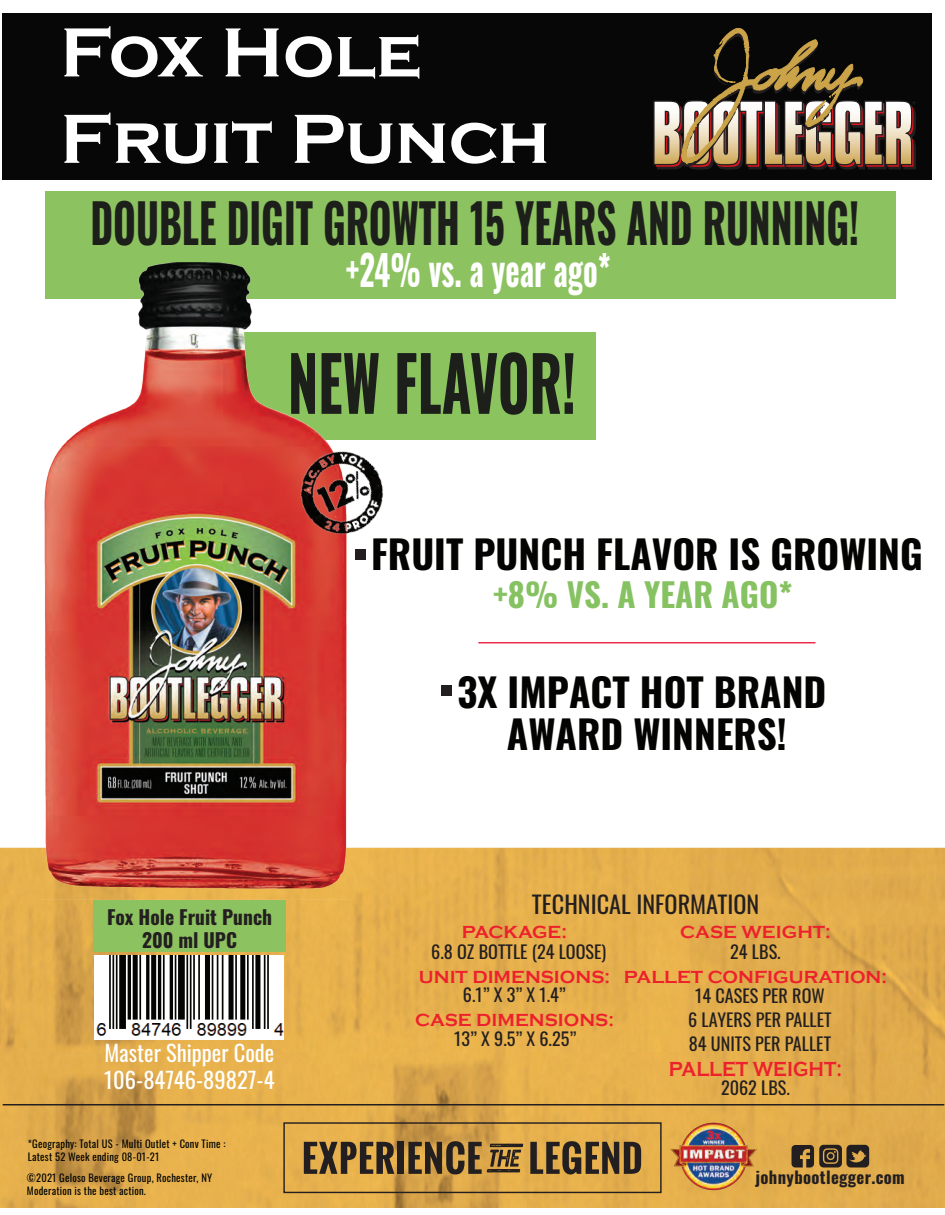
<style>
.page{position:relative;width:945px;height:1215px;background:#fff}
.page>*{position:absolute;margin:0;border:0;box-sizing:border-box;transform-origin:0 0}
.t1{font:700 75px "Oswald";color:#1d1f1b;scale:.72 1}
.t2{font:700 72px/86.4px "Copperplate Gothic";color:#fff}
.t3{font:700 54px "Oswald";color:#1d1f1b;scale:.72 1}
.t4{font:700 42px "Oswald";color:#fff;scale:.72 1}
.t5{font:700 39px/42px "Oswald";color:#040503;text-align:center}
.t6{font:700 33px "Oswald";color:#86c262}
.t7{font:24px "Oswald";color:#231f20}
.t8{font:22.5px/27px "Oswald";color:#fff}
.t9{font:700 21px "Copperplate Gothic";color:#ed212d;scale:.87 1}
.t10{font:700 19.5px/23.4px "Oswald";color:#231f20;text-align:center}
.t11{font:18px/23.5px "Oswald";color:#231f20;text-align:center}
.t12{font:700 18px "Copperplate Gothic";color:#ed212d}
.t13{font:700 18px "Copperplate Gothic";letter-spacing:-.03em;color:#ed212d}
.t14{font:700 16.65px "Oswald";letter-spacing:.02em;color:#231f20}
.t15{font:10.5px/12.6px "Oswald";letter-spacing:.02em;color:#040503}
</style>
<div class="page">
<div style="left:2px;top:14px;width:930px;height:166px;background:#060706"></div>
<img style="left:0;top:847px;width:945px;height:361px">
<svg style="left:792px;top:1145px;width:77px;height:23px"></svg>
<svg style="left:304px;top:1142px;width:90px;height:32px"></svg>
<div style="left:397px;top:1142px;width:7px;height:32px;background:#231f20"></div>
<svg style="left:530px;top:1141px;width:111px;height:33px"></svg>
<svg style="left:408px;top:1141px;width:115px;height:33px"></svg>
<div style="left:283px;top:1122px;width:379px;height:71px;border:1px solid #231f20"></div>
<div style="left:46px;top:191px;width:850px;height:108px;background:#8cc25f"></div>
<div style="left:93px;top:900px;width:193px;height:52px;background:#8cc25f"></div>
<img style="left:94px;top:956px;width:190px;height:83px">
<div style="left:199px;top:332px;width:397px;height:107px;background:#8bc35f"></div>
<svg style="left:653px;top:28px;width:263px;height:142px"></svg>
<hr style="left:478px;top:642px;width:338px;height:2px;background:#ed2b4e">
<hr style="left:3px;top:1104px;width:941px;height:2px;background:#231f20">
<img style="left:39px;top:262px;width:313px;height:638px">
<img style="left:286px;top:436px;width:113px;height:113px">
<img style="left:669px;top:1120px;width:91px;height:73px">
<div style="left:355px;top:549px;width:11px;height:10px;background:#231f20"></div>
<div style="left:441px;top:685px;width:10px;height:11px;background:#231f20"></div>
<h2 class="t2" style="left:60px;top:10px;width:491px">Fox Hole<br>Fruit Punch</h2>
<h3 class="t3" style="left:90px;top:195px;width:1069px">DOUBLE DIGIT GROWTH 15 YEARS AND RUNNING!</h3>
<h3 class="t4" style="left:346px;top:248px;width:369px">+24% vs. a year ago*</h3>
<h1 class="t1" style="left:288px;top:344px;width:402px">NEW FLAVOR!</h1>
<h3 class="t5" style="left:371px;top:535px;width:553px">FRUIT PUNCH FLAVOR IS GROWING</h3>
<h3 class="t6" style="left:493px;top:577px;width:301px">+8% VS. A YEAR AGO*</h3>
<h3 class="t10" style="left:107px;top:906px;width:167px">Fox Hole Fruit Punch<br>200 ml UPC</h3>
<h3 class="t8" style="left:104px;top:1037px;width:172px">Master Shipper Code<br>106-84746-89827-4</h3>
<p class="t15" style="left:28px;top:1137px;width:199px">*Geography: Total US - Multi Outlet + Conv Time :<br>Latest 52 Week ending 08-01-21</p>
<h3 class="t5" style="left:458px;top:673px;width:370px">3X IMPACT HOT BRAND<br>AWARD WINNERS!</h3>
<h3 class="t7" style="left:532px;top:882px;width:229px">TECHNICAL INFORMATION</h3>
<h3 class="t11" style="left:730px;top:938px;width:52px">24 LBS.</h3>
<h3 class="t13" style="left:462px;top:922px;width:107px">PACKAGE:</h3>
<h3 class="t12" style="left:419px;top:967px;width:193px">UNIT DIMENSIONS:</h3>
<h3 class="t12" style="left:415px;top:1010px;width:200px">CASE DIMENSIONS:</h3>
<h3 class="t12" style="left:680px;top:922px;width:152px">CASE WEIGHT:</h3>
<h3 class="t12" style="left:624px;top:967px;width:265px">PALLET CONFIGURATION:</h3>
<h3 class="t11" style="left:431px;top:938px;width:176px">6.8 OZ BOTTLE (24 LOOSE)</h3>
<h3 class="t11" style="left:463px;top:981px;width:104px">6.1” X 3” X 1.4”</h3>
<h3 class="t11" style="left:454px;top:1025px;width:124px">13” X 9.5” X 6.25”</h3>
<h3 class="t11" style="left:688px;top:983px;width:145px">14 CASES PER ROW<br>6 LAYERS PER PALLET<br>84 UNITS PER PALLET</h3>
<h3 class="t9" style="left:669px;top:1058px;width:200px">PALLET WEIGHT:</h3>
<h3 class="t11" style="left:721px;top:1074px;width:70px">2062 LBS.</h3>
<p class="t15" style="left:27px;top:1171px;width:187px">©2021 Geloso Beverage Group, Rochester, NY<br>Moderation is the best action.</p>
<h3 class="t14" style="left:756px;top:1169px;width:151px">johnybootlegger.com</h3>
</div>
